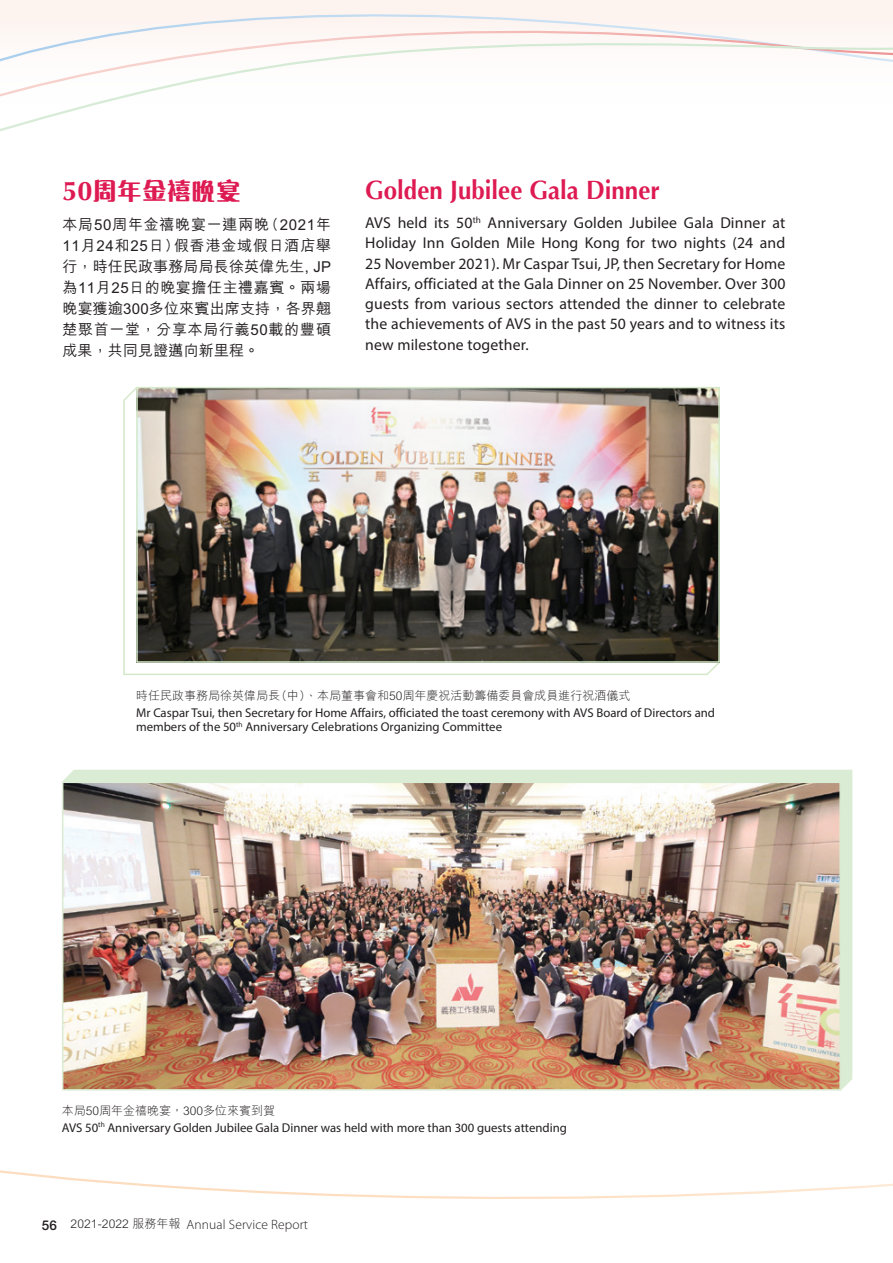
<style>
.page{position:relative;width:893px;height:1263px;background:#fff}
.page>*{position:absolute;margin:0;border:0;box-sizing:border-box;transform-origin:0 0}
.t1{font:700 26.4px "Optima";color:#de1a52;scale:.91 1}
.t2{font:700 24.75px "M Ngai HK";color:#de1a52}
.t3{font:15.75px/20.2px "Myriad Pro";letter-spacing:.01em;color:#231f20;text-align:justify}
.t4{font:500 15px/21px "M Hei HK";letter-spacing:.015em;color:#231f20;text-align:justify}
.t5{font:300 13.5px "Myriad Pro";letter-spacing:.01em;color:#231f20}
.t6{font:12.75px/14.2px "Myriad Pro";color:#231f20}
.t7{font:300 12px "M Hei HK";color:#231f20}
.s1{font-family:"Optima";font-size:27px}
.s2{font-family:"Helvetica Neue";font-weight:500}
.s3{font-family:"M Hei HK";font-size:12px}
</style>
<div class="page">
<svg style="left:0;top:1170px;width:820px;height:29px"></svg>
<svg style="left:0;top:0;width:893px;height:131px"></svg>
<div style="left:63px;top:770px;width:789px;height:320px;background:#dbecd4"></div>
<svg style="left:123px;top:387px;width:596px;height:288px"></svg>
<img style="left:139px;top:390px;width:578px;height:270px">
<div style="left:136px;top:387px;width:584px;height:276px;border:2px solid #d4e9ca"></div>
<img style="left:65px;top:784px;width:773px;height:303px">
<div style="left:62px;top:781px;width:779px;height:309px;border:2px solid #dbecd4"></div>
<h2 class="t2" style="left:63px;top:179px;width:180px"><span class="s1">50</span>周年金禧晚宴</h2>
<p class="t4" style="left:63px;top:213px;width:270px">本局50周年金禧晚宴一連兩晚(2021年11月24和25日)假香港金域假日酒店舉行，時任民政事務局局長徐英偉先生, JP為11月25日的晚宴擔任主禮嘉賓。兩場晚宴獲逾300多位來賓出席支持，各界翹楚聚首一堂，分享本局行義50載的豐碩成果，共同見證邁向新里程。</p>
<h1 class="t1" style="left:365px;top:175px;width:325px">Golden Jubilee Gala Dinner</h1>
<p class="t3" style="left:365px;top:212px;width:422px">AVS held its 50<sup>th</sup> Anniversary Golden Jubilee Gala Dinner at Holiday Inn Golden Mile Hong Kong for two nights (24 and 25 November 2021). Mr Caspar Tsui, JP, then Secretary for Home Affairs, officiated at the Gala Dinner on 25 November. Over 300 guests from various sectors attended the dinner to celebrate the achievements of AVS in the past 50 years and to witness its new milestone together.</p>
<p class="t7" style="left:136px;top:690px;width:496px">時任民政事務局徐英偉局長(中)、本局董事會和50周年慶祝活動籌備委員會成員進行祝酒儀式</p>
<p class="t6" style="left:136px;top:705px;width:581px">Mr Caspar Tsui, then Secretary for Home Affairs, officiated the toast ceremony with AVS Board of Directors and members of the 50<sup>th</sup> Anniversary Celebrations Organizing Committee</p>
<p class="t7" style="left:62px;top:1105px;width:215px">本局50周年金禧晚宴，300多位來賓到賀</p>
<p class="t6" style="left:62px;top:1120px;width:506px">AVS 50<sup>th</sup> Anniversary Golden Jubilee Gala Dinner was held with more than 300 guests attending</p>
<p class="t5" style="left:42px;top:1217px;width:268px"><span class="s2">56</span> <span class="s3">2021-2022 服務年報</span> Annual Service Report</p>
</div>
